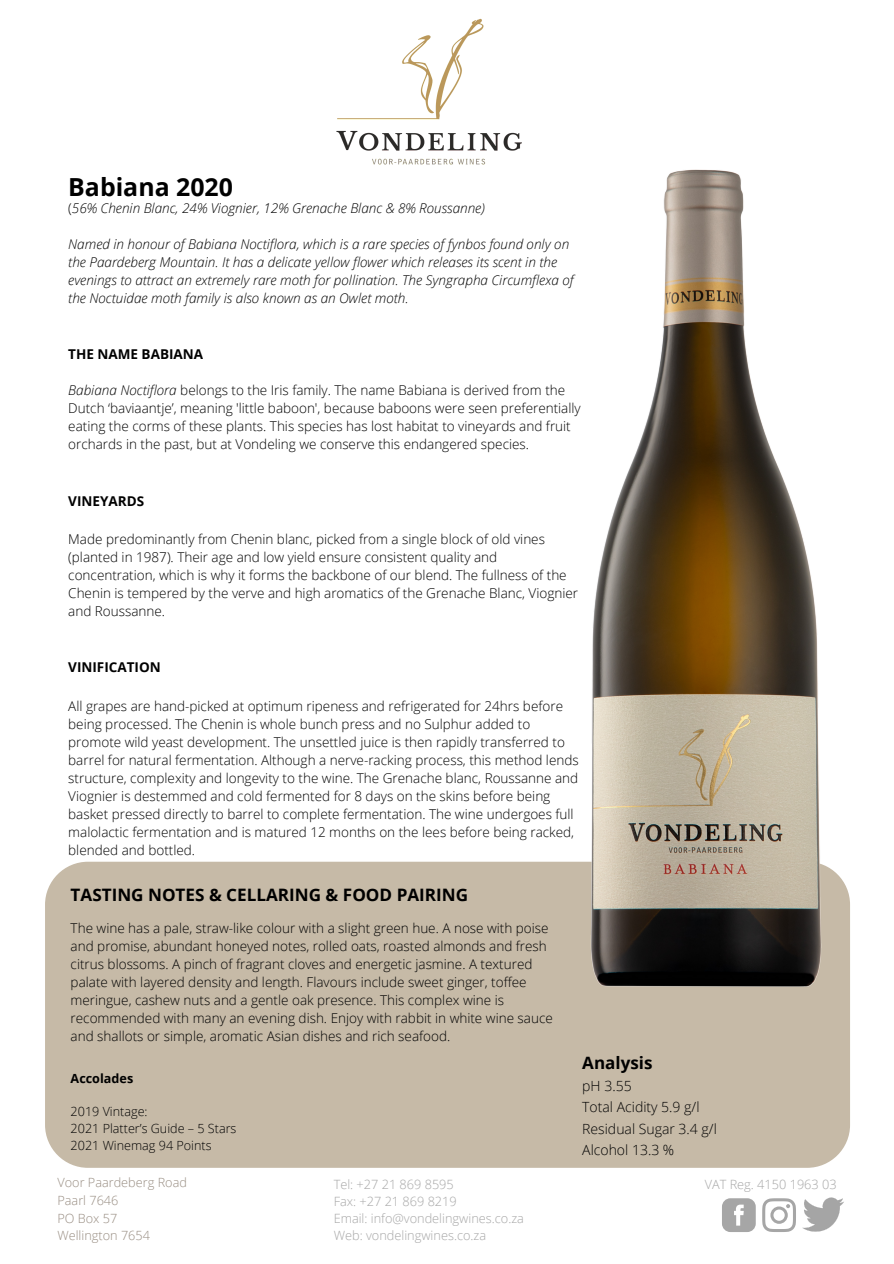
<style>
.page{position:relative;width:894px;height:1264px;background:#fff}
.page>*{position:absolute;margin:0;border:0;box-sizing:border-box;transform-origin:0 0}
.t1{font:700 24.9px "Open Sans";color:#000}
.t2{font:700 17.1px "Open Sans";color:#000}
.t3{font:700 16.95px "Open Sans";color:#000}
.t4{font:300 13.95px "Open Sans";color:#000}
.t5{font:300 13.5px/18px "Open Sans";color:#000}
.t6{font:italic 300 13.5px/18px "Open Sans";color:#000}
.t7{font:700 13.5px "Open Sans";color:#000}
.t8{font:300 12.75px "Open Sans";color:#a6a6a6}
.t9{font:300 12.75px "Open Sans";color:#988d82}
.t10{font:300 12.6px "Open Sans";color:#000}
.t11{font:700 12.6px "Open Sans";color:#000}
.s1{font-style:normal}
.s2{font-style:italic}
</style>
<div class="page">
<div style="left:45px;top:861px;width:804px;height:306px;background:#c6baa7;border-radius:43px"></div>
<img style="left:336px;top:18px;width:182px;height:147px">
<svg style="left:722px;top:1198px;width:33px;height:33px"></svg>
<svg style="left:762px;top:1198px;width:30px;height:33px"></svg>
<img style="left:792px;top:1197px;width:52px;height:35px">
<img style="left:518px;top:133px;width:332px;height:918px">
<p class="t1" style="left:68px;top:170px;width:166px">Babiana 2020</p>
<p class="t6" style="left:68px;top:198px;width:418px"><span class="s1">(</span>56% Chenin Blanc, 24% Viognier, 12% Grenache Blanc &amp; 8% Roussanne)</p>
<p class="t6" style="left:68px;top:235px;width:506px">Named in honour of Babiana Noctiflora, which is a rare species of fynbos found only on the Paardeberg Mountain. It has a delicate yellow flower which releases its scent in the evenings to attract an extremely rare moth for pollination. The Syngrapha Circumflexa of the Noctuidae moth family is also known as an Owlet moth.</p>
<p class="t7" style="left:68px;top:345px;width:136px">THE NAME BABIANA</p>
<p class="t5" style="left:68px;top:381px;width:514px"><span class="s2">Babiana Noctiflora</span> belongs to the Iris family. The name Babiana is derived from the Dutch ‘baviaantje’, meaning 'little baboon', because baboons were seen preferentially eating the corms of these plants. This species has lost habitat to vineyards and fruit orchards in the past, but at Vondeling we conserve this endangered species.</p>
<p class="t7" style="left:68px;top:491px;width:77px">VINEYARDS</p>
<p class="t5" style="left:68px;top:530px;width:511px">Made predominantly from Chenin blanc, picked from a single block of old vines (planted in 1987). Their age and low yield ensure consistent quality and concentration, which is why it forms the backbone of our blend. The fullness of the Chenin is tempered by the verve and high aromatics of the Grenache Blanc, Viognier and Roussanne.</p>
<p class="t7" style="left:68px;top:658px;width:94px">VINIFICATION</p>
<p class="t5" style="left:68px;top:696px;width:512px">All grapes are hand-picked at optimum ripeness and refrigerated for 24hrs before being processed. The Chenin is whole bunch press and no Sulphur added to promote wild yeast development. The unsettled juice is then rapidly transferred to barrel for natural fermentation. Although a nerve-racking process, this method lends structure, complexity and longevity to the wine. The Grenache blanc, Roussanne and Viognier is destemmed and cold fermented for 8 days on the skins before being basket pressed directly to barrel to complete fermentation. The wine undergoes full malolactic fermentation and is matured 12 months on the lees before being racked, blended and bottled.</p>
<p class="t2" style="left:71px;top:883px;width:399px">TASTING NOTES &amp; CELLARING &amp; FOOD PAIRING</p>
<p class="t5" style="left:71px;top:919px;width:483px">The wine has a pale, straw-like colour with a slight green hue. A nose with poise and promise, abundant honeyed notes, rolled oats, roasted almonds and fresh citrus blossoms. A pinch of fragrant cloves and energetic jasmine. A textured palate with layered density and length. Flavours include sweet ginger, toffee meringue, cashew nuts and a gentle oak presence. This complex wine is recommended with many an evening dish. Enjoy with rabbit in white wine sauce and shallots or simple, aromatic Asian dishes and rich seafood.</p>
<p class="t11" style="left:71px;top:1069px;width:64px">Accolades</p>
<p class="t10" style="left:71px;top:1102px;width:78px">2019 Vintage:</p>
<p class="t10" style="left:71px;top:1119px;width:167px">2021 Platter’s Guide – 5 Stars</p>
<p class="t10" style="left:71px;top:1136px;width:142px">2021 Winemag 94 Points</p>
<p class="t9" style="left:57px;top:1173px;width:131px">Voor Paardeberg Road</p>
<p class="t9" style="left:57px;top:1191px;width:62px">Paarl 7646</p>
<p class="t9" style="left:57px;top:1208px;width:61px">PO Box 57</p>
<p class="t9" style="left:57px;top:1226px;width:94px">Wellington 7654</p>
<p class="t8" style="left:333px;top:1174px;width:122px">Tel: +27 21 869 8595</p>
<p class="t8" style="left:333px;top:1191px;width:125px">Fax: +27 21 869 8219</p>
<p class="t8" style="left:333px;top:1208px;width:192px">Email: info@vondelingwines.co.za</p>
<p class="t8" style="left:333px;top:1225px;width:154px">Web: vondelingwines.co.za</p>
<p class="t3" style="left:582px;top:1050px;width:72px">Analysis</p>
<p class="t4" style="left:582px;top:1076px;width:51px">pH 3.55</p>
<p class="t4" style="left:582px;top:1097px;width:119px">Total Acidity 5.9 g/l</p>
<p class="t4" style="left:582px;top:1118px;width:136px">Residual Sugar 3.4 g/l</p>
<p class="t4" style="left:582px;top:1140px;width:93px">Alcohol 13.3 %</p>
<p class="t8" style="left:704px;top:1174px;width:133px">VAT Reg. 4150 1963 03</p>
</div>
